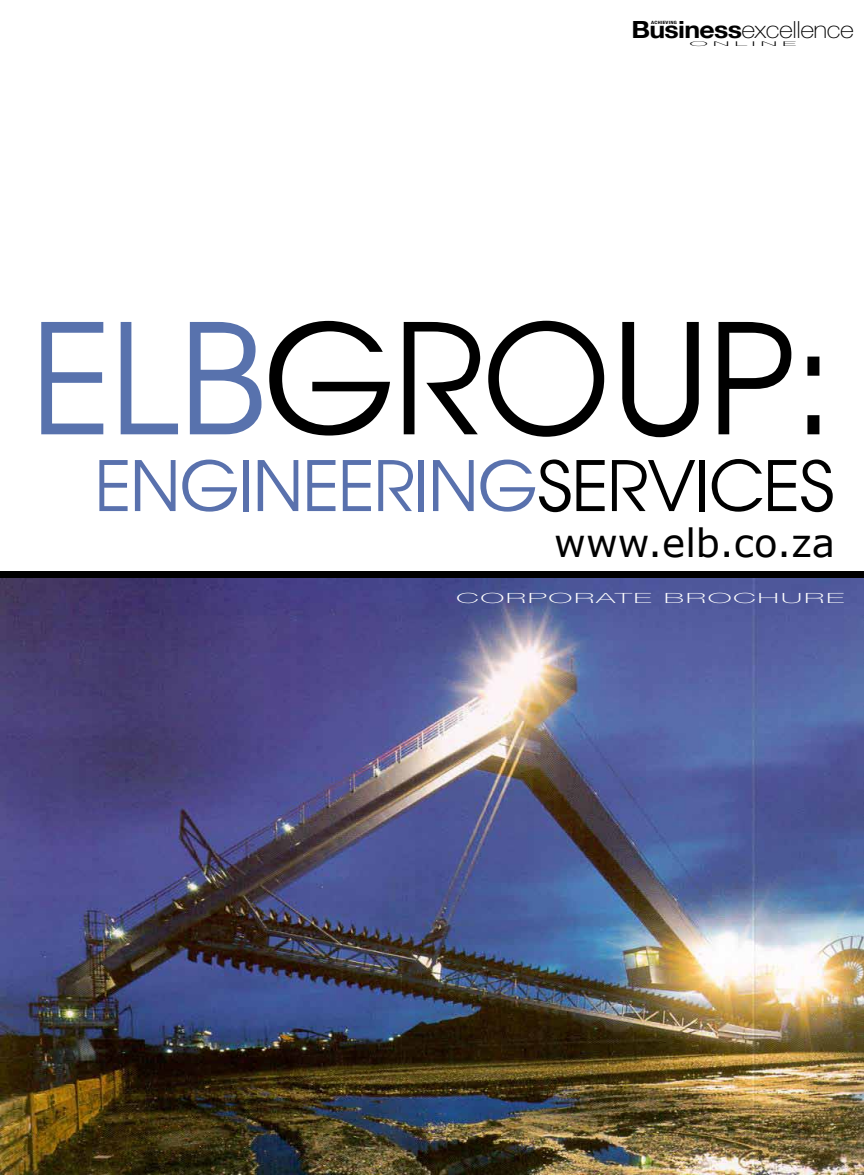
<style>
.page{position:relative;width:864px;height:1175px;background:#fff}
.page>*{position:absolute;margin:0;border:0;box-sizing:border-box;transform-origin:0 0}
.t1{font:151.8px "Avante";letter-spacing:-.02em;color:#000}
.t2{font:68.85px "Avante";letter-spacing:-.02em;color:#5971ad}
.t3{font:38.85px "Verdana";color:#000}
.t4{font:100 23.7px "Helvetica Neue";letter-spacing:-.02em;color:#000;scale:1.13 1}
.t5{font:100 14.1px "Helvetica Neue";letter-spacing:.05em;color:#fff;scale:2.3 1}
.t6{font:100 6.6px "Helvetica Neue";letter-spacing:.19em;color:#000;scale:3.82 1}
.t7{font:700 condensed 4.35px "Helvetica Neue";letter-spacing:.05em;color:#000;scale:1.25 1}
.s1{font-weight:700}
.s2{color:#5872ad}
.s3{color:#000}
</style>
<div class="page">
<img style="left:0;top:578px;width:864px;height:596px">
<div style="left:0;top:571px;width:864px;height:7px;background:#000"></div>
<p class="t4" style="left:631px;top:16px;width:199px"><span class="s1">Business</span>excellence</p>
<p class="t7" style="left:651px;top:20px;width:22px">ACHIEVING</p>
<p class="t6" style="left:689px;top:40px;width:29px">ONLINE</p>
<h1 class="t1" style="left:30px;top:285px;width:806px"><span class="s2">ELB</span>GROUP:</h1>
<p class="t2" style="left:95px;top:443px;width:742px">ENGINEERING<span class="s3">SERVICES</span></p>
<p class="t3" style="left:554px;top:518px;width:282px">www.elb.co.za</p>
<p class="t5" style="left:456px;top:590px;width:170px">CORPORATE BROCHURE</p>
</div>
